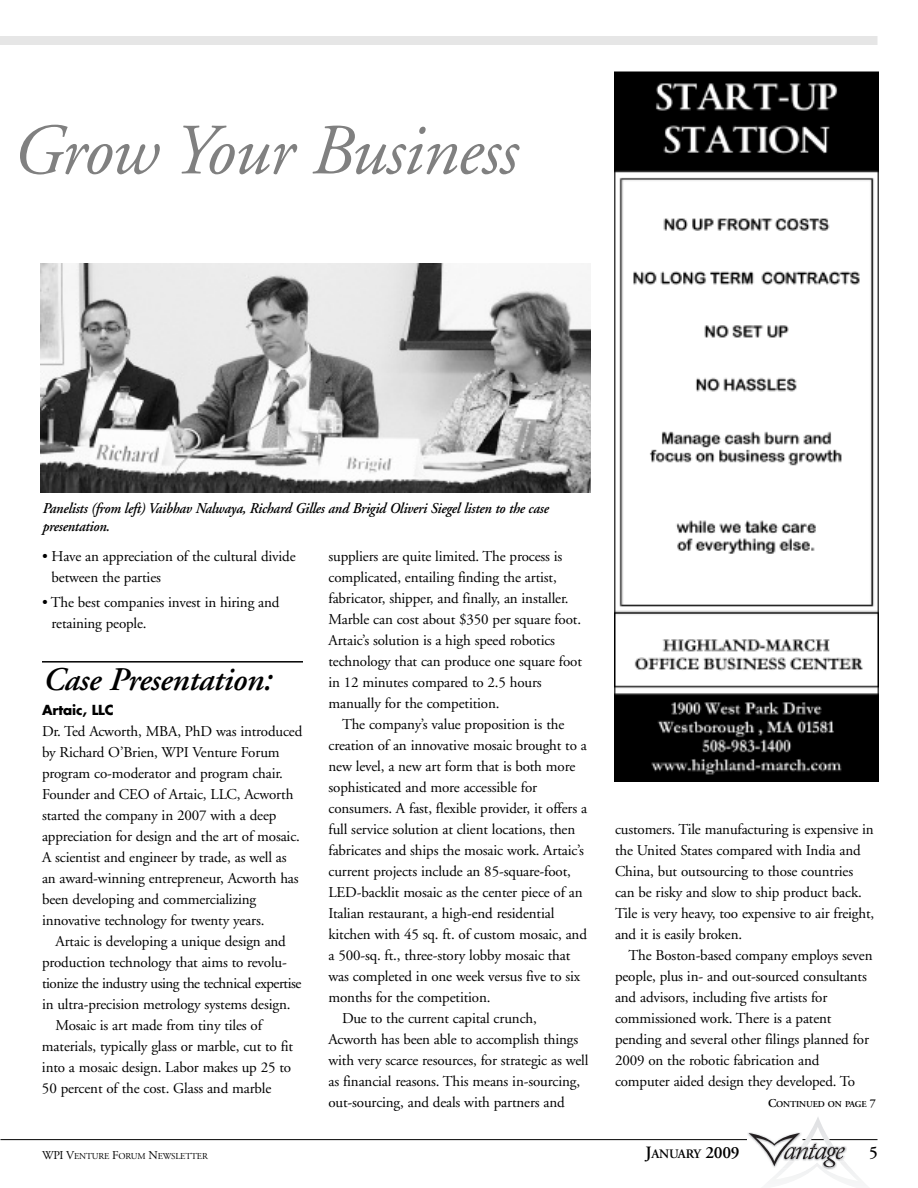
<style>
.page{position:relative;width:918px;height:1188px;background:#fff}
.page>*{position:absolute;margin:0;border:0;box-sizing:border-box;transform-origin:0 0}
.t1{font:italic 72px "Adobe Garamond";letter-spacing:-.015em;color:#808080}
.t2{font:italic 600 33px "Adobe Garamond";letter-spacing:-.01em;color:#000}
.t3{font:600 17.25px "Adobe Garamond";color:#000}
.t4{font:15px/21px "Adobe Garamond";letter-spacing:-.01em;color:#000}
.t5{font:italic 600 15px/18px "Adobe Garamond";letter-spacing:-.015em;color:#000;scale:.94 1}
.t6{font:15px "Adobe Garamond";letter-spacing:-.03em;color:#000}
.t7{font:700 13.5px "Futura";letter-spacing:-.015em;color:#000}
.t8{font:600 12.9px "Adobe Garamond";letter-spacing:-.02em;color:#000}
.t9{font:9px "Adobe Garamond";letter-spacing:-.02em;color:#000}
.t10{font:600 9px "Adobe Garamond";letter-spacing:-.015em;color:#000}
.s1{font-size:12px}
.s2{font-size:17.25px}
</style>
<div class="page">
<hr style="left:0;top:1139px;width:749px;height:1px;background:#000">
<hr style="left:801px;top:1139px;width:77px;height:1px;background:#000">
<svg style="left:749px;top:1117px;width:125px;height:66px"></svg>
<div style="left:0;top:36px;width:878px;height:9px;background:#e6e6e6"></div>
<img style="left:40px;top:263px;width:551px;height:230px">
<hr style="left:42px;top:661px;width:261px;height:2px;background:#000">
<img style="left:615px;top:71px;width:263px;height:710px">
<h1 class="t1" style="left:10px;top:122px;width:507px">Grow Your Business</h1>
<p class="t5" style="left:42px;top:500px;width:540px">Panelists (from left) Vaibhav Nalwaya, Richard Gilles and Brigid Oliveri Siegel listen to the case presentation.</p>
<p class="t4" style="left:52px;top:547px;width:246px;text-indent:-10px">• Have an appreciation of the cultural divide between the parties</p>
<p class="t4" style="left:52px;top:593px;width:229px;text-indent:-10px">• The best companies invest in hiring and retaining people.</p>
<h2 class="t2" style="left:42px;top:666px;width:231px">Case Presentation:</h2>
<p class="t7" style="left:42px;top:704px;width:73px">Artaic, LLC</p>
<p class="t4" style="left:42px;top:722px;width:262px">Dr. Ted Acworth, MBA, PhD was introduced by Richard O’Brien, WPI Venture Forum program co-moderator and program chair.<br>Founder and CEO of Artaic, LLC, Acworth started the company in 2007 with a deep appreciation for design and the art of mosaic.<br>A scientist and engineer by trade, as well as an award-winning entrepreneur, Acworth has been developing and commercializing innovative technology for twenty years.</p>
<p class="t4" style="left:56px;top:932px;width:232px">Artaic is developing a unique design and</p>
<p class="t4" style="left:42px;top:953px;width:246px">production technology that aims to revolu-</p>
<p class="t6" style="left:42px;top:977px;width:261px">tionize the industry using the technical expertise</p>
<p class="t4" style="left:42px;top:995px;width:250px">in ultra-precision metrology systems design.</p>
<p class="t4" style="left:55px;top:1016px;width:208px">Mosaic is art made from tiny tiles of</p>
<p class="t4" style="left:42px;top:1037px;width:253px">materials, typically glass or marble, cut to fit</p>
<p class="t4" style="left:42px;top:1058px;width:251px">into a mosaic design. Labor makes up 25 to</p>
<p class="t4" style="left:42px;top:1079px;width:231px">50 percent of the cost. Glass and marble</p>
<p class="t4" style="left:328px;top:547px;width:255px">suppliers are quite limited. The process is complicated, entailing finding the artist, fabricator, shipper, and finally, an installer.<br>Marble can cost about $350 per square foot.<br>Artaic’s solution is a high speed robotics technology that can produce one square foot in 12 minutes compared to 2.5 hours manually for the competition.</p>
<p class="t4" style="left:342px;top:715px;width:224px">The company’s value proposition is the</p>
<p class="t4" style="left:329px;top:736px;width:260px">creation of an innovative mosaic brought to a</p>
<p class="t4" style="left:329px;top:757px;width:248px">new level, a new art form that is both more</p>
<p class="t4" style="left:329px;top:778px;width:210px">sophisticated and more accessible for</p>
<p class="t4" style="left:328px;top:799px;width:260px">consumers. A fast, flexible provider, it offers a</p>
<p class="t4" style="left:328px;top:820px;width:248px">full service solution at client locations, then</p>
<p class="t4" style="left:328px;top:841px;width:257px">fabricates and ships the mosaic work. Artaic’s</p>
<p class="t4" style="left:328px;top:862px;width:244px">current projects include an 85-square-foot,</p>
<p class="t4" style="left:328px;top:883px;width:256px">LED-backlit mosaic as the center piece of an</p>
<p class="t4" style="left:328px;top:904px;width:227px">Italian restaurant, a high-end residential</p>
<p class="t4" style="left:328px;top:925px;width:260px">kitchen with 45 sq. ft. of custom mosaic, and</p>
<p class="t4" style="left:328px;top:946px;width:243px">a 500-sq. ft., three-story lobby mosaic that</p>
<p class="t4" style="left:328px;top:967px;width:253px">was completed in one week versus five to six</p>
<p class="t4" style="left:328px;top:988px;width:163px">months for the competition.</p>
<p class="t4" style="left:342px;top:1009px;width:196px">Due to the current capital crunch,</p>
<p class="t4" style="left:328px;top:1030px;width:251px">Acworth has been able to accomplish things</p>
<p class="t4" style="left:328px;top:1051px;width:261px">with very scarce resources, for strategic as well</p>
<p class="t4" style="left:328px;top:1072px;width:253px">as financial reasons. This means in-sourcing,</p>
<p class="t4" style="left:328px;top:1093px;width:238px">out-sourcing, and deals with partners and</p>
<p class="t10" style="left:768px;top:1100px;width:109px"><span class="s1">C</span>ONTINUED ON PAGE <span class="s1">7</span></p>
<p class="t4" style="left:615px;top:820px;width:261px">customers. Tile manufacturing is expensive in the United States compared with India and China, but outsourcing to those countries can be risky and slow to ship product back.<br>Tile is very heavy, too expensive to air freight, and it is easily broken.</p>
<p class="t4" style="left:615px;top:946px;width:259px;text-indent:14px">The Boston-based company employs seven people, plus in- and out-sourced consultants and advisors, including five artists for commissioned work. There is a patent pending and several other filings planned for 2009 on the robotic fabrication and computer aided design they developed. To</p>
<p class="t9" style="left:42px;top:1153px;width:167px"><span class="s1">WPI V</span>ENTURE <span class="s1">F</span>ORUM <span class="s1">N</span>EWSLETTER</p>
<p class="t8" style="left:646px;top:1149px;width:96px"><span class="s2">J</span>ANUARY <span class="s2">2009</span></p>
<p class="t3" style="left:869px;top:1146px;width:10px">5</p>
</div>
